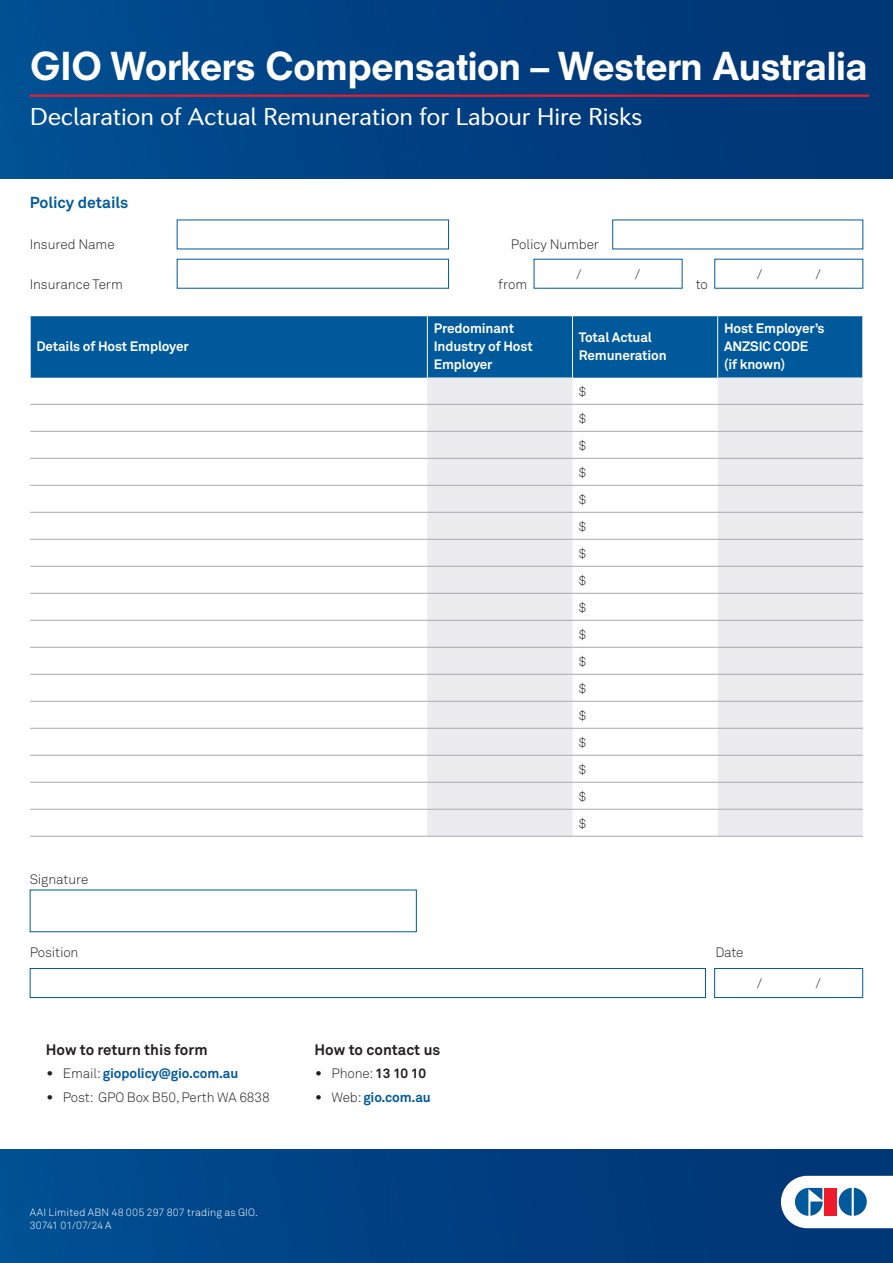
<style>
.page{position:relative;width:893px;height:1263px;background:#fff}
.page>*{position:absolute;margin:0;border:0;box-sizing:border-box;transform-origin:0 0}
.t1{font:800 37.5px "Neuzeit SLT Std";letter-spacing:-.03em;color:#fff}
.t2{font:24px "Seconda Soft";letter-spacing:-.01em;color:#fff}
.t3{font:700 15.75px "Akkurat Std";color:#00599b}
.t4{font:700 15px "Akkurat Std";color:#231f20}
.t5{font:700 13.5px/18px "Akkurat Std";letter-spacing:-.01em;color:#fff}
.t6{font:300 13.5px "Akkurat Std";letter-spacing:-.01em;color:#231f20}
.t7{font:700 13.5px "Akkurat Std";letter-spacing:-.01em;color:#00599b}
.t8{font:300 12.75px/27px "Akkurat Std";color:#231f20;text-align:justify}
.t9{font:300 10.5px/13.5px "Akkurat Std";letter-spacing:.01em;color:#fff}
.s1{font-weight:300;font-size:19.5px;color:#231f20}
.s2{font-weight:300;color:#231f20}
.s3{font-size:19.5px}
.s4{font-weight:700}
</style>
<div class="page">
<div style="left:0;top:0;width:893px;height:179px;background:linear-gradient(to right,#014e91,#013373)"></div>
<div style="left:0;top:1149px;width:893px;height:114px;background:linear-gradient(to right,#004e92,#003373)"></div>
<svg style="left:746px;top:1164px;width:147px;height:76px"></svg>
<hr style="left:30px;top:95px;width:839px;height:2px;background:#ee1b2c">
<div style="left:31px;top:316px;width:831px;height:62px;background:#00599b"></div>
<svg style="left:427px;top:378px;width:436px;height:458px;fill:#ececee"></svg>
<hr style="left:427px;top:316px;width:1px;height:62px;background:#fff">
<hr style="left:572px;top:316px;width:1px;height:62px;background:#fff">
<hr style="left:717px;top:316px;width:1px;height:62px;background:#fff">
<hr style="left:30px;top:404px;width:397px;height:1px;background:#a8a9ad">
<hr style="left:427px;top:404px;width:145px;height:1px;background:#a8a9ad">
<hr style="left:572px;top:404px;width:146px;height:1px;background:#a8a9ad">
<hr style="left:718px;top:404px;width:145px;height:1px;background:#a8a9ad">
<hr style="left:30px;top:431px;width:397px;height:1px;background:#a8a9ad">
<hr style="left:427px;top:431px;width:145px;height:1px;background:#a8a9ad">
<hr style="left:572px;top:431px;width:146px;height:1px;background:#a8a9ad">
<hr style="left:718px;top:431px;width:145px;height:1px;background:#a8a9ad">
<hr style="left:30px;top:458px;width:397px;height:1px;background:#a8a9ad">
<hr style="left:427px;top:458px;width:145px;height:1px;background:#a8a9ad">
<hr style="left:572px;top:458px;width:146px;height:1px;background:#a8a9ad">
<hr style="left:718px;top:458px;width:145px;height:1px;background:#a8a9ad">
<hr style="left:30px;top:485px;width:397px;height:1px;background:#a8a9ad">
<hr style="left:427px;top:485px;width:145px;height:1px;background:#a8a9ad">
<hr style="left:572px;top:485px;width:146px;height:1px;background:#a8a9ad">
<hr style="left:718px;top:485px;width:145px;height:1px;background:#a8a9ad">
<hr style="left:30px;top:512px;width:397px;height:1px;background:#a8a9ad">
<hr style="left:427px;top:512px;width:145px;height:1px;background:#a8a9ad">
<hr style="left:572px;top:512px;width:146px;height:1px;background:#a8a9ad">
<hr style="left:718px;top:512px;width:145px;height:1px;background:#a8a9ad">
<hr style="left:30px;top:539px;width:397px;height:1px;background:#a8a9ad">
<hr style="left:427px;top:539px;width:145px;height:1px;background:#a8a9ad">
<hr style="left:572px;top:539px;width:146px;height:1px;background:#a8a9ad">
<hr style="left:718px;top:539px;width:145px;height:1px;background:#a8a9ad">
<hr style="left:30px;top:566px;width:397px;height:1px;background:#a8a9ad">
<hr style="left:427px;top:566px;width:145px;height:1px;background:#a8a9ad">
<hr style="left:572px;top:566px;width:146px;height:1px;background:#a8a9ad">
<hr style="left:718px;top:566px;width:145px;height:1px;background:#a8a9ad">
<hr style="left:30px;top:593px;width:397px;height:1px;background:#a8a9ad">
<hr style="left:427px;top:593px;width:145px;height:1px;background:#a8a9ad">
<hr style="left:572px;top:593px;width:146px;height:1px;background:#a8a9ad">
<hr style="left:718px;top:593px;width:145px;height:1px;background:#a8a9ad">
<hr style="left:30px;top:620px;width:397px;height:1px;background:#a8a9ad">
<hr style="left:427px;top:620px;width:145px;height:1px;background:#a8a9ad">
<hr style="left:572px;top:620px;width:146px;height:1px;background:#a8a9ad">
<hr style="left:718px;top:620px;width:145px;height:1px;background:#a8a9ad">
<hr style="left:30px;top:647px;width:397px;height:1px;background:#a8a9ad">
<hr style="left:427px;top:647px;width:145px;height:1px;background:#a8a9ad">
<hr style="left:572px;top:647px;width:146px;height:1px;background:#a8a9ad">
<hr style="left:718px;top:647px;width:145px;height:1px;background:#a8a9ad">
<hr style="left:30px;top:674px;width:397px;height:1px;background:#a8a9ad">
<hr style="left:427px;top:674px;width:145px;height:1px;background:#a8a9ad">
<hr style="left:572px;top:674px;width:146px;height:1px;background:#a8a9ad">
<hr style="left:718px;top:674px;width:145px;height:1px;background:#a8a9ad">
<hr style="left:30px;top:701px;width:397px;height:1px;background:#a8a9ad">
<hr style="left:427px;top:701px;width:145px;height:1px;background:#a8a9ad">
<hr style="left:572px;top:701px;width:146px;height:1px;background:#a8a9ad">
<hr style="left:718px;top:701px;width:145px;height:1px;background:#a8a9ad">
<hr style="left:30px;top:728px;width:397px;height:1px;background:#a8a9ad">
<hr style="left:427px;top:728px;width:145px;height:1px;background:#a8a9ad">
<hr style="left:572px;top:728px;width:146px;height:1px;background:#a8a9ad">
<hr style="left:718px;top:728px;width:145px;height:1px;background:#a8a9ad">
<hr style="left:30px;top:755px;width:397px;height:1px;background:#a8a9ad">
<hr style="left:427px;top:755px;width:145px;height:1px;background:#a8a9ad">
<hr style="left:572px;top:755px;width:146px;height:1px;background:#a8a9ad">
<hr style="left:718px;top:755px;width:145px;height:1px;background:#a8a9ad">
<hr style="left:30px;top:782px;width:397px;height:1px;background:#a8a9ad">
<hr style="left:427px;top:782px;width:145px;height:1px;background:#a8a9ad">
<hr style="left:572px;top:782px;width:146px;height:1px;background:#a8a9ad">
<hr style="left:718px;top:782px;width:145px;height:1px;background:#a8a9ad">
<hr style="left:30px;top:809px;width:397px;height:1px;background:#a8a9ad">
<hr style="left:427px;top:809px;width:145px;height:1px;background:#a8a9ad">
<hr style="left:572px;top:809px;width:146px;height:1px;background:#a8a9ad">
<hr style="left:718px;top:809px;width:145px;height:1px;background:#a8a9ad">
<hr style="left:30px;top:836px;width:397px;height:1px;background:#a8a9ad">
<hr style="left:427px;top:836px;width:145px;height:1px;background:#a8a9ad">
<hr style="left:572px;top:836px;width:146px;height:1px;background:#a8a9ad">
<hr style="left:718px;top:836px;width:145px;height:1px;background:#a8a9ad">
<div style="left:30px;top:968px;width:676px;height:30px;background:#fff;border:1px solid #00599b"></div>
<div style="left:714px;top:968px;width:149px;height:30px;border:1px solid #00599b"></div>
<h1 class="t1" style="left:30px;top:43px;width:840px">GIO Workers Compensation – Western Australia</h1>
<h2 class="t2" style="left:30px;top:102px;width:614px">Declaration of Actual Remuneration for Labour Hire Risks</h2>
<p class="t3" style="left:30px;top:193px;width:100px">Policy details</p>
<p class="t6" style="left:30px;top:237px;width:86px">Insured Name</p>
<p class="t6" style="left:511px;top:237px;width:90px">Policy Number</p>
<p class="t6" style="left:30px;top:276px;width:95px">Insurance Term</p>
<p class="t6" style="left:498px;top:276px;width:30px">from</p>
<p class="t6" style="left:576px;top:266px;width:7px">/</p>
<p class="t6" style="left:635px;top:266px;width:7px">/</p>
<p class="t6" style="left:696px;top:276px;width:14px">to</p>
<p class="t6" style="left:757px;top:266px;width:7px">/</p>
<p class="t6" style="left:815px;top:266px;width:7px">/</p>
<p class="t5" style="left:37px;top:337px;width:154px">Details of Host Employer</p>
<p class="t6" style="left:30px;top:872px;width:60px">Signature</p>
<p class="t5" style="left:434px;top:319px;width:100px">Predominant<br>Industry of Host<br>Employer</p>
<p class="t5" style="left:579px;top:328px;width:89px">Total Actual<br>Remuneration</p>
<p class="t5" style="left:724px;top:319px;width:102px">Host Employer’s<br>ANZSIC CODE (if known)</p>
<p class="t8" style="left:579px;top:378px;width:9px">$ $ $ $ $ $ $ $ $ $ $ $ $ $ $ $ $</p>
<p class="t6" style="left:30px;top:944px;width:50px">Position</p>
<p class="t6" style="left:715px;top:944px;width:30px">Date</p>
<p class="t6" style="left:757px;top:975px;width:7px">/</p>
<p class="t6" style="left:815px;top:975px;width:7px">/</p>
<p class="t4" style="left:46px;top:1041px;width:163px">How to return this form</p>
<p class="t7" style="left:46px;top:1064px;width:194px"><span class="s1">•</span> <span class="s2">Email:</span> giopolicy@gio.com.au</p>
<p class="t6" style="left:46px;top:1089px;width:225px"><span class="s3">•</span> Post: GPO Box B50, Perth WA 6838</p>
<p class="t4" style="left:314px;top:1041px;width:127px">How to contact us</p>
<p class="t6" style="left:314px;top:1065px;width:113px"><span class="s3">•</span> Phone: <span class="s4">13 10 10</span></p>
<p class="t7" style="left:314px;top:1089px;width:118px"><span class="s1">•</span> <span class="s2">Web:</span> gio.com.au</p>
<p class="t9" style="left:30px;top:1205px;width:230px">AAI Limited ABN 48 005 297 807 trading as GIO.<br>30741 01/07/24 A</p>
</div>
